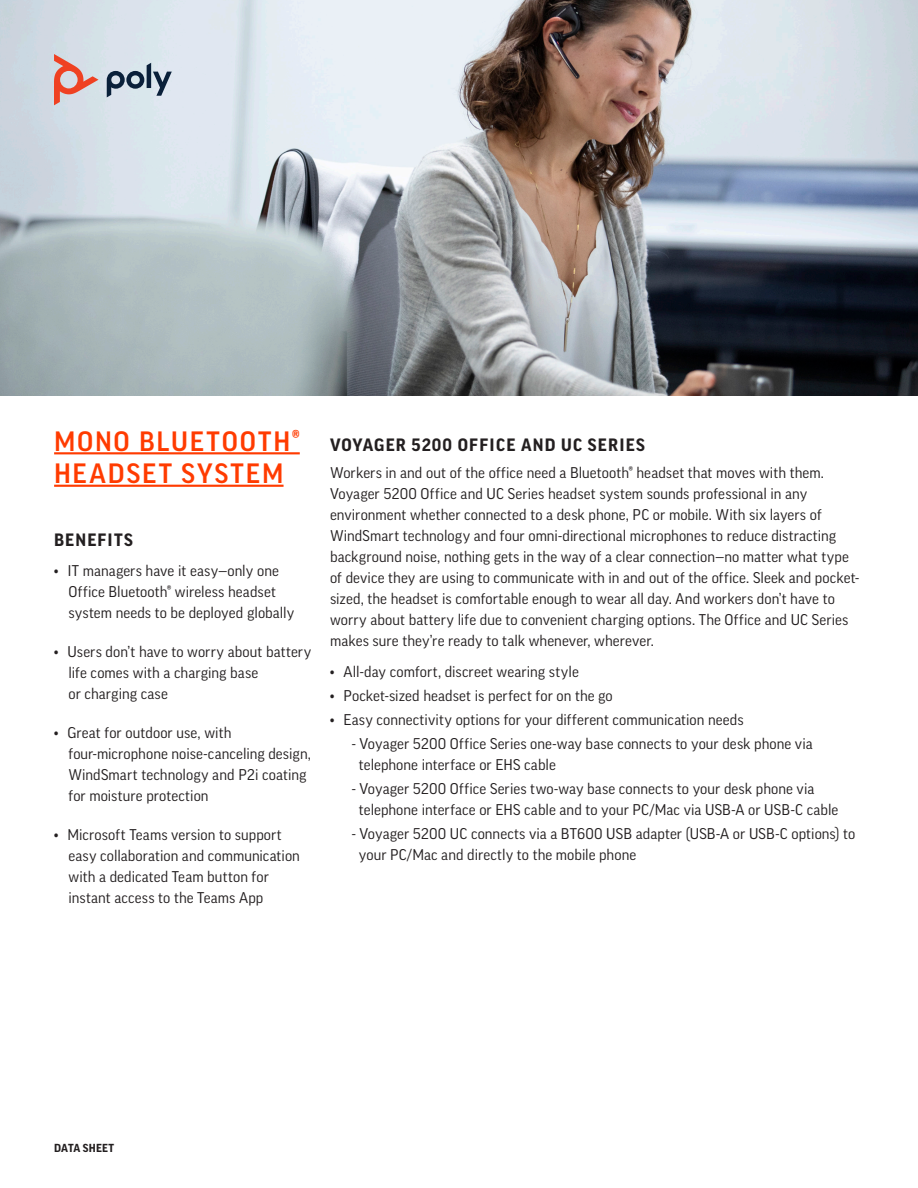
<style>
.page{position:relative;width:918px;height:1188px;background:#fff}
.page>*{position:absolute;margin:0;border:0;box-sizing:border-box;transform-origin:0 0}
.t1{font:500 27px/32.4px "Good Pro";letter-spacing:.07em;color:#ff3b00}
.t2{font:700 17.25px "Good Pro";letter-spacing:.07em;color:#231f20}
.t3{font:15px/21px "Good Pro";letter-spacing:.005em;color:#231f20}
.t4{font:700 11.25px "Good Pro";letter-spacing:.02em;color:#231f20}
</style>
<div class="page">
<img style="left:0;top:0;width:918px;height:396px">
<hr style="left:54px;top:452px;width:246px;height:2px;background:#ff3b00">
<hr style="left:54px;top:485px;width:230px;height:2px;background:#ff3b00">
<svg style="left:107px;top:63px;width:65px;height:34px;background:#98a6b3"></svg>
<svg style="left:54px;top:54px;width:44px;height:51px;background:#dcaba7"></svg>
<h1 class="t1" style="left:54px;top:425px;width:247px">MONO BLUETOOTH®<br>HEADSET SYSTEM</h1>
<p class="t2" style="left:54px;top:530px;width:80px">BENEFITS</p>
<p class="t3" style="left:68px;top:560px;width:227px;text-indent:-14px">• IT managers have it easy—only one<br>Office Bluetooth® wireless headset system needs to be deployed globally</p>
<p class="t3" style="left:68px;top:641px;width:244px;text-indent:-14px">• Users don’t have to worry about battery life comes with a charging base<br>or charging case</p>
<p class="t3" style="left:68px;top:722px;width:244px;text-indent:-14px">• Great for outdoor use, with four-microphone noise-canceling design, WindSmart technology and P2i coating for moisture protection</p>
<p class="t3" style="left:68px;top:824px;width:233px;text-indent:-14px">• Microsoft Teams version to support easy collaboration and communication with a dedicated Team button for instant access to the Teams App</p>
<p class="t2" style="left:330px;top:435px;width:316px">VOYAGER 5200 OFFICE AND UC SERIES</p>
<p class="t3" style="left:330px;top:462px;width:531px">Workers in and out of the office need a Bluetooth® headset that moves with them.<br>Voyager 5200 Office and UC Series headset system sounds professional in any environment whether connected to a desk phone, PC or mobile. With six layers of WindSmart technology and four omni-directional microphones to reduce distracting background noise, nothing gets in the way of a clear connection—no matter what type of device they are using to communicate with in and out of the office. Sleek and pocket&shy;sized, the headset is comfortable enough to wear all day. And workers don’t have to worry about battery life due to convenient charging options. The Office and UC Series makes sure they’re ready to talk whenever, wherever.</p>
<p class="t3" style="left:330px;top:661px;width:250px">• All-day comfort, discreet wearing style</p>
<p class="t3" style="left:330px;top:685px;width:284px">• Pocket-sized headset is perfect for on the go</p>
<p class="t3" style="left:330px;top:709px;width:415px">• Easy connectivity options for your different communication needs</p>
<p class="t3" style="left:359px;top:733px;width:455px;text-indent:-7px">- Voyager 5200 Office Series one-way base connects to your desk phone via telephone interface or EHS cable</p>
<p class="t3" style="left:359px;top:778px;width:481px;text-indent:-7px">- Voyager 5200 Office Series two-way base connects to your desk phone via telephone interface or EHS cable and to your PC/Mac via USB-A or USB-C cable</p>
<p class="t3" style="left:359px;top:823px;width:498px;text-indent:-7px">- Voyager 5200 UC connects via a BT600 USB adapter (USB-A or USB-C options) to your PC/Mac and directly to the mobile phone</p>
<p class="t4" style="left:54px;top:1142px;width:62px">DATA SHEET</p>
</div>
